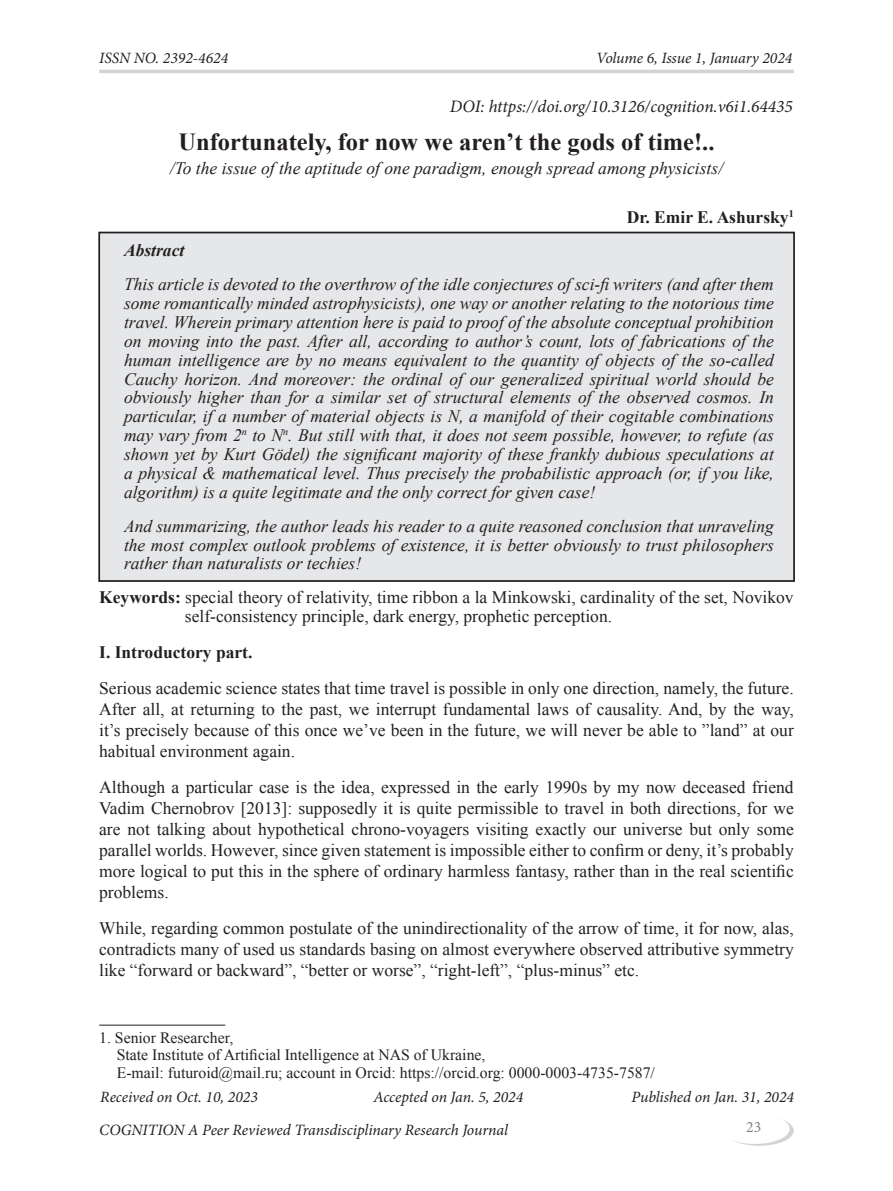
<style>
.page{position:relative;width:893px;height:1191px;background:#fff}
.page>*{position:absolute;margin:0;border:0;box-sizing:border-box;transform-origin:0 0}
.List_Paragraph{font:700 24.5px "Times New Roman";color:#231f20}
.t1{font:italic 17.5px/18.9px "Times New Roman";color:#231f20;text-align:justify}
.t2{font:17.5px/21px "Times New Roman";color:#231f20;text-align:justify}
.t3{font:italic 17.5px "Minion Pro";color:#231f20}
.t4{font:700 17.5px "Times New Roman";color:#231f20}
.t5{font:italic 700 17.5px "Times New Roman";color:#231f20}
.t6{font:italic 15.75px "Minion Pro";letter-spacing:-.005em;color:#231f20}
.t7{font:15.75px "Times New Roman";color:#231f20}
.t8{font:15.75px "Minion Pro";color:#808285}
.s1{font-weight:700}
</style>
<div class="page">
<svg style="left:725px;top:1115px;width:69px;height:30px"></svg>
<div style="left:721px;top:1113px;width:69px;height:31px;background:#fff;border-radius:50%"></div>
<hr style="left:99px;top:70px;width:695px;height:3px;background:#231f20">
<div style="left:99px;top:232px;width:695px;height:349px;background:#e6e7e9"></div>
<div style="left:98px;top:232px;width:697px;height:350px;border:2px solid #231f20"></div>
<hr style="left:99px;top:1024px;width:126px;height:1px;background:#231f20">
<p class="t6" style="left:99px;top:47px;width:131px">ISSN NO. 2392-4624</p>
<p class="t6" style="left:596px;top:47px;width:198px">Volume 6, Issue 1, January 2024</p>
<p class="t3" style="left:450px;top:94px;width:345px">DOI: https://doi.org/10.3126/cognition.v6i1.64435</p>
<p class="List_Paragraph" style="left:178px;top:125px;width:537px">Unfortunately, for now we aren’t the gods of time!..</p>
<p class="t1" style="left:170px;top:158px;width:555px">/To the issue of the aptitude of one paradigm, enough spread among physicists/</p>
<p class="t4" style="left:627px;top:204px;width:169px">Dr. Emir E. Ashursky<sup>1</sup></p>
<p class="t5" style="left:124px;top:238px;width:62px">Abstract</p>
<p class="t1" style="left:124px;top:274px;width:651px">This article is devoted to the overthrow of the idle conjectures of sci-fi writers (and after them some romantically minded astrophysicists), one way or another relating to the notorious time travel. Wherein primary attention here is paid to proof of the absolute conceptual prohibition on moving into the past. After all, according to author’s count, lots of fabrications of the human intelligence are by no means equivalent to the quantity of objects of the so-called Cauchy horizon. And moreover: the ordinal of our generalized spiritual world should be obviously higher than for a similar set of structural elements of the observed cosmos. In particular, if a number of material objects is N, a manifold of their cogitable combinations may vary from 2<sup>n</sup> to N<sup>n</sup>. But still with that, it does not seem possible, however, to refute (as shown yet by Kurt Gödel) the significant majority of these frankly dubious speculations at a physical &amp; mathematical level. Thus precisely the probabilistic approach (or, if you like, algorithm) is a quite legitimate and the only correct for given case!</p>
<p class="t1" style="left:124px;top:516px;width:651px">And summarizing, the author leads his reader to a quite reasoned conclusion that unraveling the most complex outlook problems of existence, it is better obviously to trust philosophers rather than naturalists or techies!</p>
<p class="t2" style="left:185px;top:587px;width:610px;line-height:18.9px;text-indent:-86px"><span class="s1">Keywords:</span> special theory of relativity, time ribbon a la Minkowski, cardinality of the set, Novikov self-consistency principle, dark energy, prophetic perception.</p>
<p class="t4" style="left:99px;top:640px;width:155px">I. Introductory part.</p>
<p class="t2" style="left:99px;top:677px;width:696px">Serious academic science states that time travel is possible in only one direction, namely, the future.<br>After all, at returning to the past, we interrupt fundamental laws of causality. And, by the way, it’s precisely because of this once we’ve been in the future, we will never be able to ”land” at our habitual environment again.</p>
<p class="t2" style="left:99px;top:776px;width:696px">Although a particular case is the idea, expressed in the early 1990s by my now deceased friend Vadim Chernobrov [2013]: supposedly it is quite permissible to travel in both directions, for we are not talking about hypothetical chrono-voyagers visiting exactly our universe but only some parallel worlds. However, since given statement is impossible either to confirm or deny, it’s probably more logical to put this in the sphere of ordinary harmless fantasy, rather than in the real scientific problems.</p>
<p class="t2" style="left:99px;top:917px;width:696px">While, regarding common postulate of the unindirectionality of the arrow of time, it for now, alas, contradicts many of used us standards basing on almost everywhere observed attributive symmetry like “forward or backward”, “better or worse”, “right-left”, “plus-minus” etc.</p>
<p class="t7" style="left:99px;top:1026px;width:136px">1. Senior Researcher,</p>
<p class="t7" style="left:117px;top:1044px;width:370px">State Institute of Artificial Intelligence at NAS of Ukraine,</p>
<p class="t7" style="left:117px;top:1061px;width:540px">E-mail: futuroid@mail.ru; account in Orcid: https://orcid.org: 0000-0003-4735-7587/</p>
<p class="t6" style="left:100px;top:1086px;width:159px">Received on Oct. 10, 2023</p>
<p class="t6" style="left:373px;top:1086px;width:151px">Accepted on Jan. 5, 2024</p>
<p class="t6" style="left:631px;top:1086px;width:164px">Published on Jan. 31, 2024</p>
<p class="t6" style="left:99px;top:1119px;width:410px">COGNITION A Peer Reviewed Transdisciplinary Research Journal</p>
<p class="t8" style="left:746px;top:1116px;width:17px">23</p>
</div>
